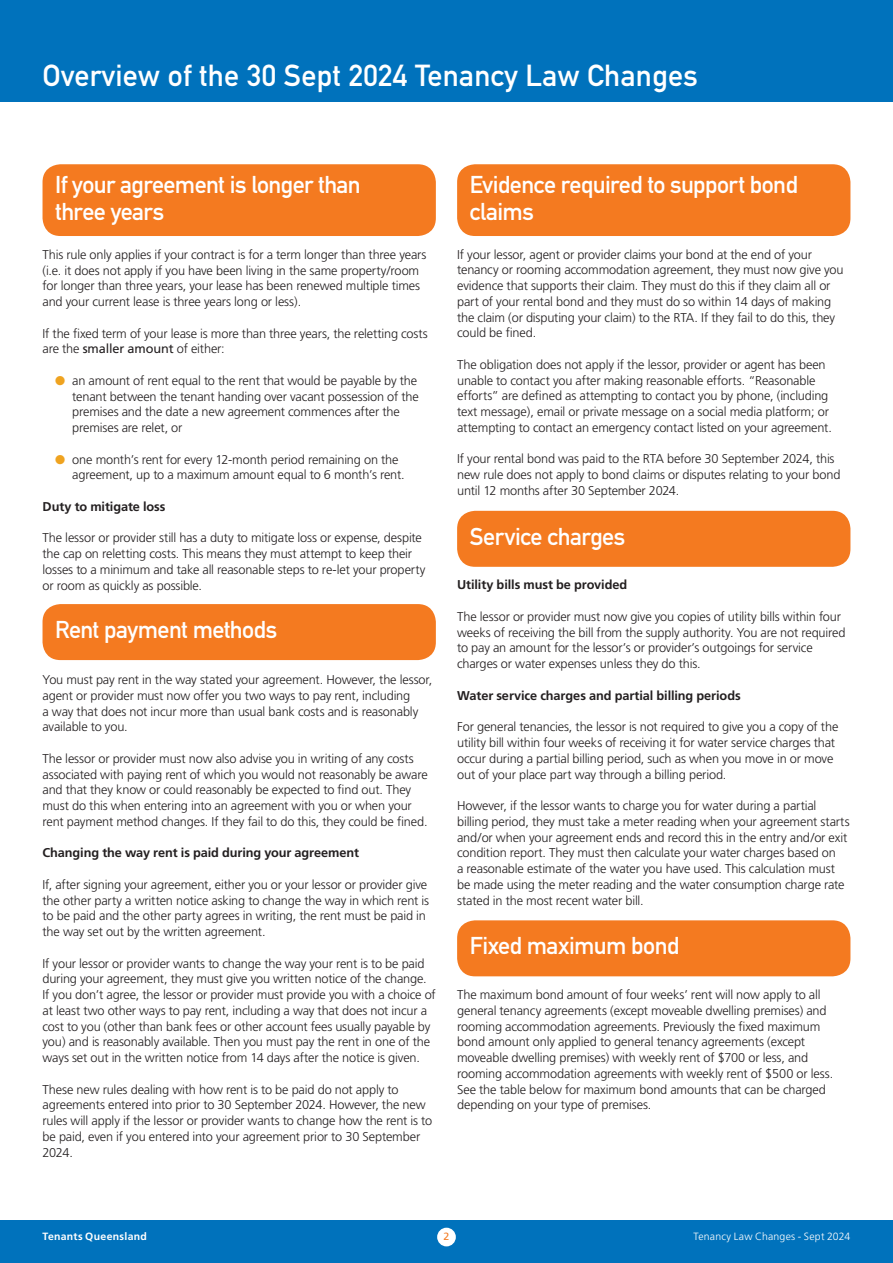
<style>
.page{position:relative;width:893px;height:1263px;background:#fff}
.page>*{position:absolute;margin:0;border:0;box-sizing:border-box;transform-origin:0 0}
.t1{font:30px "DIN Mittelschrift";letter-spacing:.01em;color:#fff}
.t2{font:24px/27px "DIN Mittelschrift";letter-spacing:-.025em;color:#fff}
.t3{font:300 12.75px/15.8px "Frutiger";letter-spacing:-.015em;color:#231f20}
.t4{font:700 12.75px "Frutiger";letter-spacing:-.005em;color:#231f20}
.t5{font:300 10.5px "Frutiger";letter-spacing:.02em;color:#fff}
.t6{font:700 10.5px "Frutiger";letter-spacing:.03em;color:#fff}
.t7{font:10.5px "Frutiger";color:#f47a20}
.s1{font-weight:400}
.s2{color:#efa320}
</style>
<div class="page">
<div style="left:43px;top:164px;width:393px;height:72px;background:#f47a20;border-radius:18px"></div>
<div style="left:457px;top:164px;width:393px;height:72px;background:#f47a20;border-radius:18px"></div>
<div style="left:43px;top:604px;width:393px;height:56px;background:#f47a20;border-radius:18px"></div>
<div style="left:457px;top:511px;width:393px;height:56px;background:#f47a20;border-radius:18px"></div>
<div style="left:457px;top:920px;width:393px;height:56px;background:#f47a20;border-radius:18px"></div>
<div style="left:0;top:0;width:893px;height:102px;background:#0072bc"></div>
<div style="left:0;top:1220px;width:893px;height:43px;background:#0072bc"></div>
<div style="left:437px;top:1228px;width:19px;height:18px;background:#fff;border-radius:50%"></div>
<h1 class="t1" style="left:43px;top:57px;width:657px">Overview of the 30 Sept 2024 Tenancy Law Changes</h1>
<h2 class="t2" style="left:55px;top:171px;width:307px">If your agreement is longer than three years</h2>
<h2 class="t2" style="left:470px;top:171px;width:329px">Evidence required to support bond claims</h2>
<p class="t3" style="left:43px;top:247px;width:385px">This rule only applies if your contract is for a term longer than three years (i.e. it does not apply if you have been living in the same property/room for longer than three years, your lease has been renewed multiple times and your current lease is three years long or less).</p>
<p class="t3" style="left:43px;top:325px;width:387px">If the fixed term of your lease is more than three years, the reletting costs are the <span class="s1">smaller amount</span> of either:</p>
<p class="t3" style="left:72px;top:373px;width:348px;text-indent:-17px"><span class="s2">●</span> an amount of rent equal to the rent that would be payable by the tenant between the tenant handing over vacant possession of the premises and the date a new agreement commences after the premises are relet, or</p>
<p class="t3" style="left:72px;top:451px;width:334px;text-indent:-17px"><span class="s2">●</span> one month’s rent for every 12-month period remaining on the agreement, up to a maximum amount equal to 6 month’s rent.</p>
<p class="t4" style="left:43px;top:499px;width:124px">Duty to mitigate loss</p>
<p class="t3" style="left:43px;top:530px;width:384px">The lessor or provider still has a duty to mitigate loss or expense, despite the cap on reletting costs. This means they must attempt to keep their losses to a minimum and take all reasonable steps to re-let your property or room as quickly as possible.</p>
<h2 class="t2" style="left:55px;top:616px;width:223px">Rent payment methods</h2>
<p class="t3" style="left:43px;top:672px;width:391px">You must pay rent in the way stated your agreement. However, the lessor, agent or provider must now offer you two ways to pay rent, including<br>a way that does not incur more than usual bank costs and is reasonably available to you.</p>
<p class="t3" style="left:43px;top:751px;width:387px">The lessor or provider must now also advise you in writing of any costs associated with paying rent of which you would not reasonably be aware and that they know or could reasonably be expected to find out. They must do this when entering into an agreement with you or when your rent payment method changes. If they fail to do this, they could be fined.</p>
<p class="t4" style="left:43px;top:845px;width:318px">Changing the way rent is paid during your agreement</p>
<p class="t3" style="left:43px;top:877px;width:388px">If, after signing your agreement, either you or your lessor or provider give the other party a written notice asking to change the way in which rent is to be paid and the other party agrees in writing, the rent must be paid in the way set out by the written agreement.</p>
<p class="t3" style="left:43px;top:955px;width:395px">If your lessor or provider wants to change the way your rent is to be paid during your agreement, they must give you written notice of the change.<br>If you don’t agree, the lessor or provider must provide you with a choice of at least two other ways to pay rent, including a way that does not incur a cost to you (other than bank fees or other account fees usually payable by you) and is reasonably available. Then you must pay the rent in one of the ways set out in the written notice from 14 days after the notice is given.</p>
<p class="t3" style="left:43px;top:1081px;width:391px">These new rules dealing with how rent is to be paid do not apply to agreements entered into prior to 30 September 2024. However, the new rules will apply if the lessor or provider wants to change how the rent is to be paid, even if you entered into your agreement prior to 30 September 2024.</p>
<p class="t3" style="left:457px;top:247px;width:388px">If your lessor, agent or provider claims your bond at the end of your tenancy or rooming accommodation agreement, they must now give you evidence that supports their claim. They must do this if they claim all or part of your rental bond and they must do so within 14 days of making the claim (or disputing your claim) to the RTA. If they fail to do this, they could be fined.</p>
<p class="t3" style="left:457px;top:357px;width:376px">The obligation does not apply if the lessor, provider or agent has been unable to contact you after making reasonable efforts. “Reasonable efforts” are defined as attempting to contact you by phone, (including text message), email or private message on a social media platform; or attempting to contact an emergency contact listed on your agreement.</p>
<p class="t3" style="left:457px;top:451px;width:385px">If your rental bond was paid to the RTA before 30 September 2024, this new rule does not apply to bond claims or disputes relating to your bond until 12 months after 30 September 2024.</p>
<h2 class="t2" style="left:470px;top:523px;width:157px">Service charges</h2>
<p class="t4" style="left:457px;top:577px;width:172px">Utility bills must be provided</p>
<p class="t3" style="left:457px;top:609px;width:390px">The lessor or provider must now give you copies of utility bills within four weeks of receiving the bill from the supply authority. You are not required to pay an amount for the lessor’s or provider’s outgoings for service charges or water expenses unless they do this.</p>
<p class="t4" style="left:457px;top:688px;width:285px">Water service charges and partial billing periods</p>
<p class="t3" style="left:457px;top:719px;width:383px">For general tenancies, the lessor is not required to give you a copy of the utility bill within four weeks of receiving it for water service charges that occur during a partial billing period, such as when you move in or move out of your place part way through a billing period.</p>
<p class="t3" style="left:457px;top:798px;width:394px">However, if the lessor wants to charge you for water during a partial billing period, they must take a meter reading when your agreement starts and/or when your agreement ends and record this in the entry and/or exit condition report. They must then calculate your water charges based on<br>a reasonable estimate of the water you have used. This calculation must be made using the meter reading and the water consumption charge rate stated in the most recent water bill.</p>
<h2 class="t2" style="left:470px;top:933px;width:211px">Fixed maximum bond</h2>
<p class="t3" style="left:457px;top:987px;width:378px">The maximum bond amount of four weeks’ rent will now apply to all general tenancy agreements (except moveable dwelling premises) and rooming accommodation agreements. Previously the fixed maximum bond amount only applied to general tenancy agreements (except moveable dwelling premises) with weekly rent of $700 or less, and rooming accommodation agreements with weekly rent of $500 or less.<br>See the table below for maximum bond amounts that can be charged depending on your type of premises.</p>
<p class="t6" style="left:43px;top:1231px;width:106px">Tenants Queensland</p>
<p class="t7" style="left:444px;top:1231px;width:7px">2</p>
<p class="t5" style="left:693px;top:1231px;width:158px">Tenancy Law Changes - Sept 2024</p>
</div>
